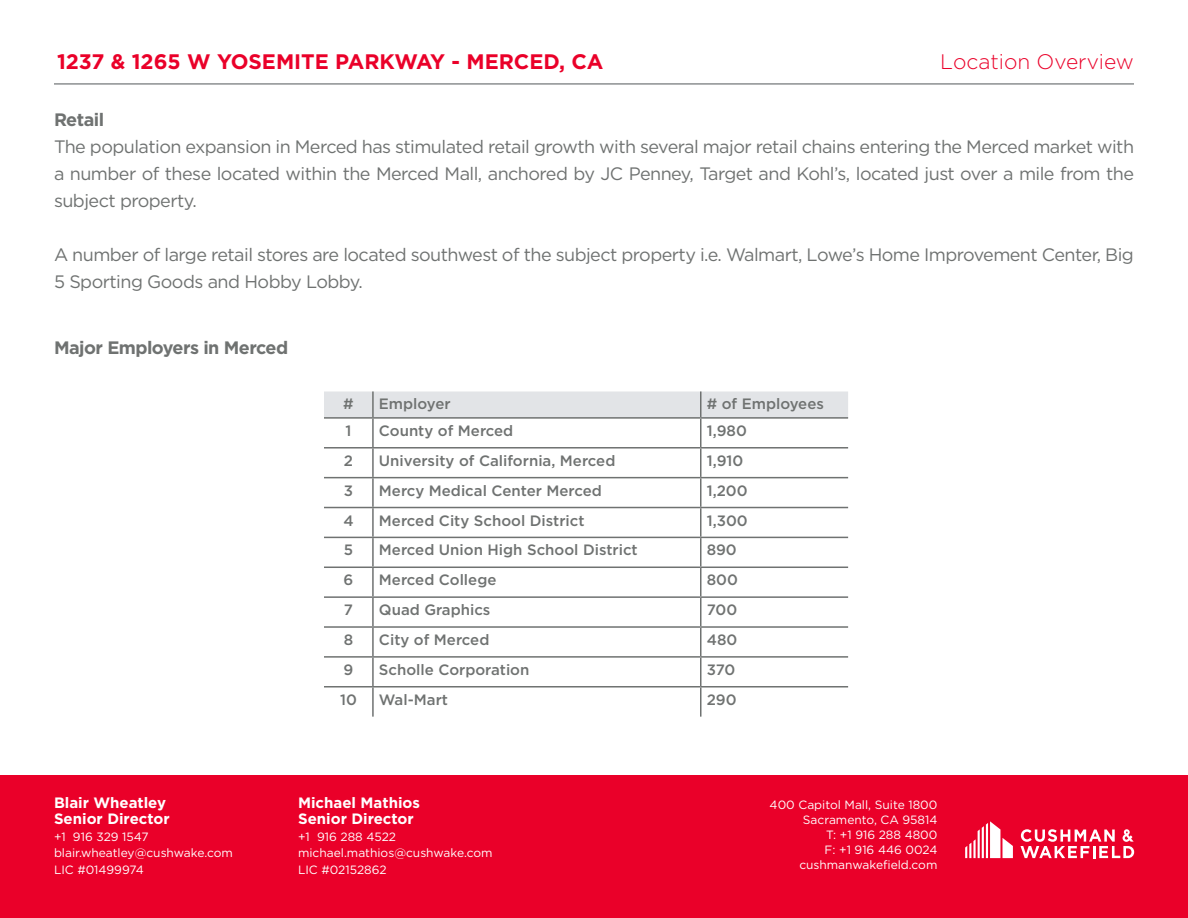
<style>
.page{position:relative;width:1188px;height:918px;background:#fff}
.page>*{position:absolute;margin:0;border:0;box-sizing:border-box;transform-origin:0 0}
.t1{font:700 21px "Gotham";color:#ea0029}
.t2{font:300 21px "Gotham";color:#ea0029}
.t3{font:18px/27px "Gotham";letter-spacing:-.03em;color:#6f7271;text-align:justify}
.t4{font:700 18px "Gotham";letter-spacing:-.03em;color:#6f7271}
.t5{font:500 15px "Gotham";color:#6f7271}
.t6{font:700 15px/16.5px "Gotham";color:#fff}
.t7{font:12px/16.5px "Gotham";color:#fff}
</style>
<div class="page">
<hr style="left:54px;top:84px;width:1080px;height:1px;background:#53575a">
<div style="left:0;top:775px;width:1188px;height:143px;background:#ea0029"></div>
<svg style="left:965px;top:821px;width:48px;height:37px"></svg>
<svg style="left:1021px;top:829px;width:113px;height:29px"></svg>
<div style="left:324px;top:392px;width:524px;height:25px;background:#e2e4e7"></div>
<hr style="left:372px;top:391px;width:2px;height:26px;background:#6f7271">
<hr style="left:700px;top:391px;width:2px;height:26px;background:#6f7271">
<hr style="left:324px;top:417px;width:49px;height:2px;background:#6f7271">
<hr style="left:373px;top:417px;width:328px;height:2px;background:#6f7271">
<hr style="left:372px;top:419px;width:2px;height:28px;background:#6f7271">
<hr style="left:701px;top:417px;width:147px;height:2px;background:#6f7271">
<hr style="left:700px;top:419px;width:2px;height:28px;background:#6f7271">
<hr style="left:324px;top:447px;width:49px;height:2px;background:#6f7271">
<hr style="left:373px;top:447px;width:328px;height:2px;background:#6f7271">
<hr style="left:372px;top:449px;width:2px;height:28px;background:#6f7271">
<hr style="left:701px;top:447px;width:147px;height:2px;background:#6f7271">
<hr style="left:700px;top:449px;width:2px;height:28px;background:#6f7271">
<hr style="left:324px;top:477px;width:49px;height:1px;background:#6f7271">
<hr style="left:373px;top:477px;width:328px;height:1px;background:#6f7271">
<hr style="left:372px;top:478px;width:2px;height:29px;background:#6f7271">
<hr style="left:701px;top:477px;width:147px;height:1px;background:#6f7271">
<hr style="left:700px;top:478px;width:2px;height:29px;background:#6f7271">
<hr style="left:324px;top:507px;width:49px;height:1px;background:#6f7271">
<hr style="left:373px;top:507px;width:328px;height:1px;background:#6f7271">
<hr style="left:372px;top:508px;width:2px;height:29px;background:#6f7271">
<hr style="left:701px;top:507px;width:147px;height:1px;background:#6f7271">
<hr style="left:700px;top:508px;width:2px;height:29px;background:#6f7271">
<hr style="left:324px;top:537px;width:49px;height:1px;background:#6f7271">
<hr style="left:373px;top:537px;width:328px;height:1px;background:#6f7271">
<hr style="left:372px;top:538px;width:2px;height:29px;background:#6f7271">
<hr style="left:701px;top:537px;width:147px;height:1px;background:#6f7271">
<hr style="left:700px;top:538px;width:2px;height:29px;background:#6f7271">
<hr style="left:324px;top:567px;width:49px;height:1px;background:#6f7271">
<hr style="left:373px;top:567px;width:328px;height:1px;background:#6f7271">
<hr style="left:372px;top:568px;width:2px;height:28px;background:#6f7271">
<hr style="left:701px;top:567px;width:147px;height:1px;background:#6f7271">
<hr style="left:700px;top:568px;width:2px;height:28px;background:#6f7271">
<hr style="left:324px;top:596px;width:49px;height:2px;background:#6f7271">
<hr style="left:373px;top:596px;width:328px;height:2px;background:#6f7271">
<hr style="left:372px;top:598px;width:2px;height:28px;background:#6f7271">
<hr style="left:701px;top:596px;width:147px;height:2px;background:#6f7271">
<hr style="left:700px;top:598px;width:2px;height:28px;background:#6f7271">
<hr style="left:324px;top:626px;width:49px;height:2px;background:#6f7271">
<hr style="left:373px;top:626px;width:328px;height:2px;background:#6f7271">
<hr style="left:372px;top:628px;width:2px;height:28px;background:#6f7271">
<hr style="left:701px;top:626px;width:147px;height:2px;background:#6f7271">
<hr style="left:700px;top:628px;width:2px;height:28px;background:#6f7271">
<hr style="left:324px;top:656px;width:49px;height:2px;background:#6f7271">
<hr style="left:373px;top:656px;width:328px;height:2px;background:#6f7271">
<hr style="left:372px;top:658px;width:2px;height:28px;background:#6f7271">
<hr style="left:701px;top:656px;width:147px;height:2px;background:#6f7271">
<hr style="left:700px;top:658px;width:2px;height:28px;background:#6f7271">
<hr style="left:324px;top:686px;width:49px;height:2px;background:#6f7271">
<hr style="left:373px;top:686px;width:328px;height:2px;background:#6f7271">
<hr style="left:372px;top:688px;width:2px;height:29px;background:#6f7271">
<hr style="left:701px;top:686px;width:147px;height:2px;background:#6f7271">
<hr style="left:700px;top:688px;width:2px;height:29px;background:#6f7271">
<p class="t1" style="left:57px;top:48px;width:548px">1237 &amp; 1265 W YOSEMITE PARKWAY - MERCED, CA</p>
<p class="t2" style="left:940px;top:48px;width:195px">Location Overview</p>
<p class="t4" style="left:54px;top:107px;width:52px">Retail</p>
<p class="t3" style="left:54px;top:133px;width:1082px">The population expansion in Merced has stimulated retail growth with several major retail chains entering the Merced market with a number of these located within the Merced Mall, anchored by JC Penney, Target and Kohl’s, located just over a mile from the subject property.</p>
<p class="t3" style="left:54px;top:241px;width:1081px">A number of large retail stores are located southwest of the subject property i.e. Walmart, Lowe’s Home Improvement Center, Big<br>5 Sporting Goods and Hobby Lobby.</p>
<p class="t4" style="left:54px;top:335px;width:236px">Major Employers in Merced</p>
<p class="t5" style="left:343px;top:394px;width:12px">#</p>
<p class="t5" style="left:379px;top:394px;width:73px">Employer</p>
<p class="t5" style="left:707px;top:394px;width:119px"># of Employees</p>
<p class="t5" style="left:345px;top:421px;width:7px">1</p>
<p class="t5" style="left:379px;top:421px;width:136px">County of Merced</p>
<p class="t5" style="left:707px;top:421px;width:42px">1,980</p>
<p class="t5" style="left:344px;top:451px;width:11px">2</p>
<p class="t5" style="left:379px;top:451px;width:238px">University of California, Merced</p>
<p class="t5" style="left:707px;top:451px;width:38px">1,910</p>
<p class="t5" style="left:344px;top:481px;width:11px">3</p>
<p class="t5" style="left:379px;top:481px;width:224px">Mercy Medical Center Merced</p>
<p class="t5" style="left:707px;top:481px;width:42px">1,200</p>
<p class="t5" style="left:343px;top:510px;width:12px">4</p>
<p class="t5" style="left:379px;top:510px;width:207px">Merced City School District</p>
<p class="t5" style="left:707px;top:510px;width:42px">1,300</p>
<p class="t5" style="left:344px;top:540px;width:11px">5</p>
<p class="t5" style="left:379px;top:540px;width:260px">Merced Union High School District</p>
<p class="t5" style="left:707px;top:540px;width:32px">890</p>
<p class="t5" style="left:344px;top:570px;width:11px">6</p>
<p class="t5" style="left:379px;top:570px;width:119px">Merced College</p>
<p class="t5" style="left:707px;top:570px;width:33px">800</p>
<p class="t5" style="left:344px;top:600px;width:11px">7</p>
<p class="t5" style="left:379px;top:600px;width:113px">Quad Graphics</p>
<p class="t5" style="left:707px;top:600px;width:32px">700</p>
<p class="t5" style="left:344px;top:630px;width:11px">8</p>
<p class="t5" style="left:379px;top:630px;width:112px">City of Merced</p>
<p class="t5" style="left:707px;top:630px;width:32px">480</p>
<p class="t5" style="left:344px;top:660px;width:11px">9</p>
<p class="t5" style="left:379px;top:660px;width:152px">Scholle Corporation</p>
<p class="t5" style="left:707px;top:660px;width:30px">370</p>
<p class="t5" style="left:340px;top:690px;width:18px">10</p>
<p class="t5" style="left:379px;top:690px;width:71px">Wal-Mart</p>
<p class="t5" style="left:707px;top:690px;width:31px">290</p>
<p class="t6" style="left:54px;top:794px;width:117px">Blair Wheatley<br>Senior Director</p>
<p class="t7" style="left:54px;top:828px;width:180px">+1 916 329 1547 blair.wheatley@cushwake.com<br>LIC #01499974</p>
<p class="t6" style="left:298px;top:794px;width:123px">Michael Mathios<br>Senior Director</p>
<p class="t7" style="left:298px;top:828px;width:196px">+1 916 288 4522 michael.mathios@cushwake.com<br>LIC #02152862</p>
<p class="t7" style="left:770px;top:797px;width:169px;line-height:15px;text-align:right">400 Capitol Mall, Suite 1800<br>Sacramento, CA 95814<br>T: +1 916 288 4800<br>F: +1 916 446 0024 cushmanwakefield.com</p>
</div>
